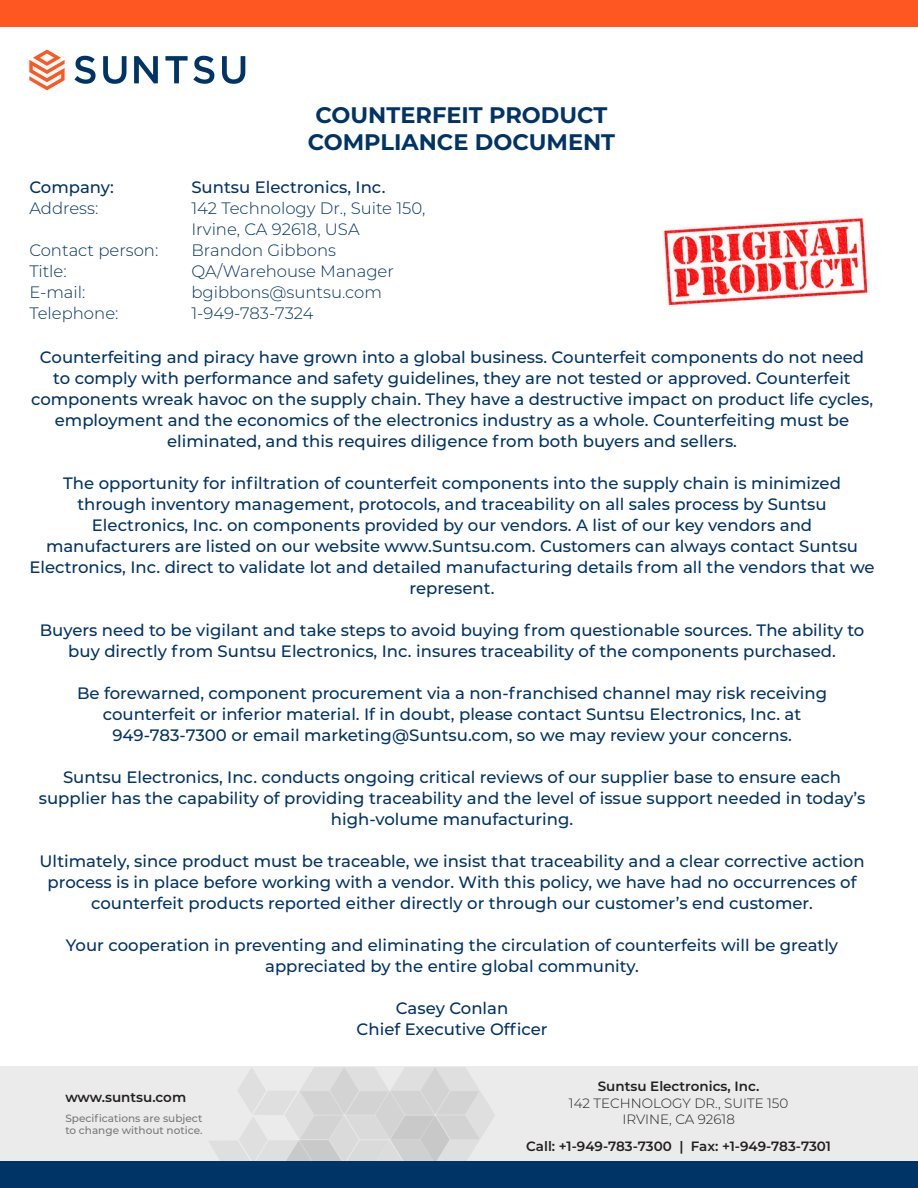
<style>
.page{position:relative;width:918px;height:1188px;background:#fff}
.page>*{position:absolute;margin:0;border:0;box-sizing:border-box;transform-origin:0 0}
.t1{font:700 22.5px "Montserrat";color:#036}
.Paragraph_Style_1{font:500 16.5px/21px "Montserrat";color:#036;text-align:center}
.Paragraph_Style_1-2{font:300 16.5px/21px "Montserrat";color:#036}
.t2{font:600 13.5px "Montserrat";color:#231f20}
.t3{font:300 13.5px/16.2px "Montserrat";color:#231f20;text-align:center}
.t4{font:500 10.5px/12.6px "Montserrat";color:#787878}
</style>
<div class="page">
<div style="left:0;top:1066px;width:918px;height:122px;background:#ebebeb"></div>
<svg style="left:209px;top:1067px;width:286px;height:94px"></svg>
<svg style="left:74px;top:56px;width:22px;height:28px"></svg>
<svg style="left:103px;top:56px;width:24px;height:28px"></svg>
<svg style="left:134px;top:56px;width:24px;height:27px"></svg>
<svg style="left:222px;top:56px;width:23px;height:28px"></svg>
<svg style="left:29px;top:50px;width:36px;height:40px"></svg>
<svg style="left:165px;top:56px;width:49px;height:28px"></svg>
<div style="left:0;top:0;width:918px;height:27px;background:#ff5722"></div>
<div style="left:0;top:1161px;width:918px;height:27px;background:#036"></div>
<img style="left:663px;top:218px;width:205px;height:88px">
<p class="t1" style="left:315px;top:99px;width:294px">COUNTERFEIT PRODUCT</p>
<p class="t1" style="left:308px;top:126px;width:309px">COMPLIANCE DOCUMENT</p>
<p class="Paragraph_Style_1" style="left:29px;top:176px;width:86px">Company:</p>
<p class="Paragraph_Style_1" style="left:191px;top:176px;width:196px">Suntsu Electronics, Inc.</p>
<p class="Paragraph_Style_1-2" style="left:29px;top:197px;width:71px">Address:</p>
<p class="Paragraph_Style_1-2" style="left:191px;top:197px;width:236px">142 Technology Dr., Suite 150,<br>Irvine, CA 92618, USA</p>
<p class="Paragraph_Style_1-2" style="left:29px;top:239px;width:130px">Contact person:</p>
<p class="Paragraph_Style_1-2" style="left:191px;top:239px;width:146px">Brandon Gibbons</p>
<p class="Paragraph_Style_1-2" style="left:29px;top:260px;width:39px">Title:</p>
<p class="Paragraph_Style_1-2" style="left:191px;top:260px;width:204px">QA/Warehouse Manager</p>
<p class="Paragraph_Style_1-2" style="left:29px;top:281px;width:58px">E‐mail:</p>
<p class="Paragraph_Style_1-2" style="left:191px;top:281px;width:192px">bgibbons@suntsu.com</p>
<p class="Paragraph_Style_1-2" style="left:29px;top:302px;width:91px">Telephone:</p>
<p class="Paragraph_Style_1-2" style="left:191px;top:302px;width:124px">1‐949‐783‐7324</p>
<p class="Paragraph_Style_1" style="left:31px;top:346px;width:844px">Counterfeiting and piracy have grown into a global business. Counterfeit components do not need to comply with performance and safety guidelines, they are not tested or approved. Counterfeit components wreak havoc on the supply chain. They have a destructive impact on product life cycles, employment and the economics of the electronics industry as a whole. Counterfeiting must be</p>
<p class="Paragraph_Style_1" style="left:167px;top:430px;width:571px">eliminated, and this requires diligence from both buyers and sellers.</p>
<p class="Paragraph_Style_1" style="left:63px;top:472px;width:779px">The opportunity for infiltration of counterfeit components into the supply chain is minimized through inventory management, protocols, and traceability on all sales process by Suntsu</p>
<p class="Paragraph_Style_1" style="left:92px;top:514px;width:722px">Electronics, Inc. on components provided by our vendors. A list of our key vendors and</p>
<p class="Paragraph_Style_1" style="left:29px;top:535px;width:847px">manufacturers are listed on our website www.Suntsu.com. Customers can always contact Suntsu<br>Electronics, Inc. direct to validate lot and detailed manufacturing details from all the vendors that we represent.</p>
<p class="Paragraph_Style_1" style="left:40px;top:619px;width:826px">Buyers need to be vigilant and take steps to avoid buying from questionable sources. The ability to buy directly from Suntsu Electronics, Inc. insures traceability of the components purchased.</p>
<p class="Paragraph_Style_1" style="left:77px;top:682px;width:752px">Be forewarned, component procurement via a non-franchised channel may risk receiving counterfeit or inferior material. If in doubt, please contact Suntsu Electronics, Inc. at</p>
<p class="Paragraph_Style_1" style="left:112px;top:724px;width:681px">949-783-7300 or email marketing@Suntsu.com, so we may review your concerns.</p>
<p class="Paragraph_Style_1" style="left:63px;top:766px;width:780px">Suntsu Electronics, Inc. conducts ongoing critical reviews of our supplier base to ensure each</p>
<p class="Paragraph_Style_1" style="left:39px;top:787px;width:828px">supplier has the capability of providing traceability and the level of issue support needed in today’s high-volume manufacturing.</p>
<p class="Paragraph_Style_1" style="left:39px;top:850px;width:827px">Ultimately, since product must be traceable, we insist that traceability and a clear corrective action process is in place before working with a vendor. With this policy, we have had no occurrences of counterfeit products reported either directly or through our customer’s end customer.</p>
<p class="Paragraph_Style_1" style="left:66px;top:934px;width:774px">Your cooperation in preventing and eliminating the circulation of counterfeits will be greatly</p>
<p class="Paragraph_Style_1" style="left:265px;top:955px;width:375px">appreciated by the entire global community.</p>
<p class="Paragraph_Style_1" style="left:396px;top:997px;width:114px">Casey Conlan</p>
<p class="Paragraph_Style_1" style="left:357px;top:1018px;width:193px">Chief Executive Officer</p>
<p class="t2" style="left:65px;top:1088px;width:122px">www.suntsu.com</p>
<p class="t4" style="left:65px;top:1111px;width:139px">Specifications are subject to change without notice.</p>
<p class="t2" style="left:598px;top:1077px;width:163px">Suntsu Electronics, Inc.</p>
<p class="t3" style="left:569px;top:1094px;width:221px">142 TECHNOLOGY DR., SUITE 150<br>IRVINE, CA 92618</p>
<p class="t2" style="left:526px;top:1137px;width:306px">Call: +1-949-783-7300 | Fax: +1-949-783-7301</p>
</div>
